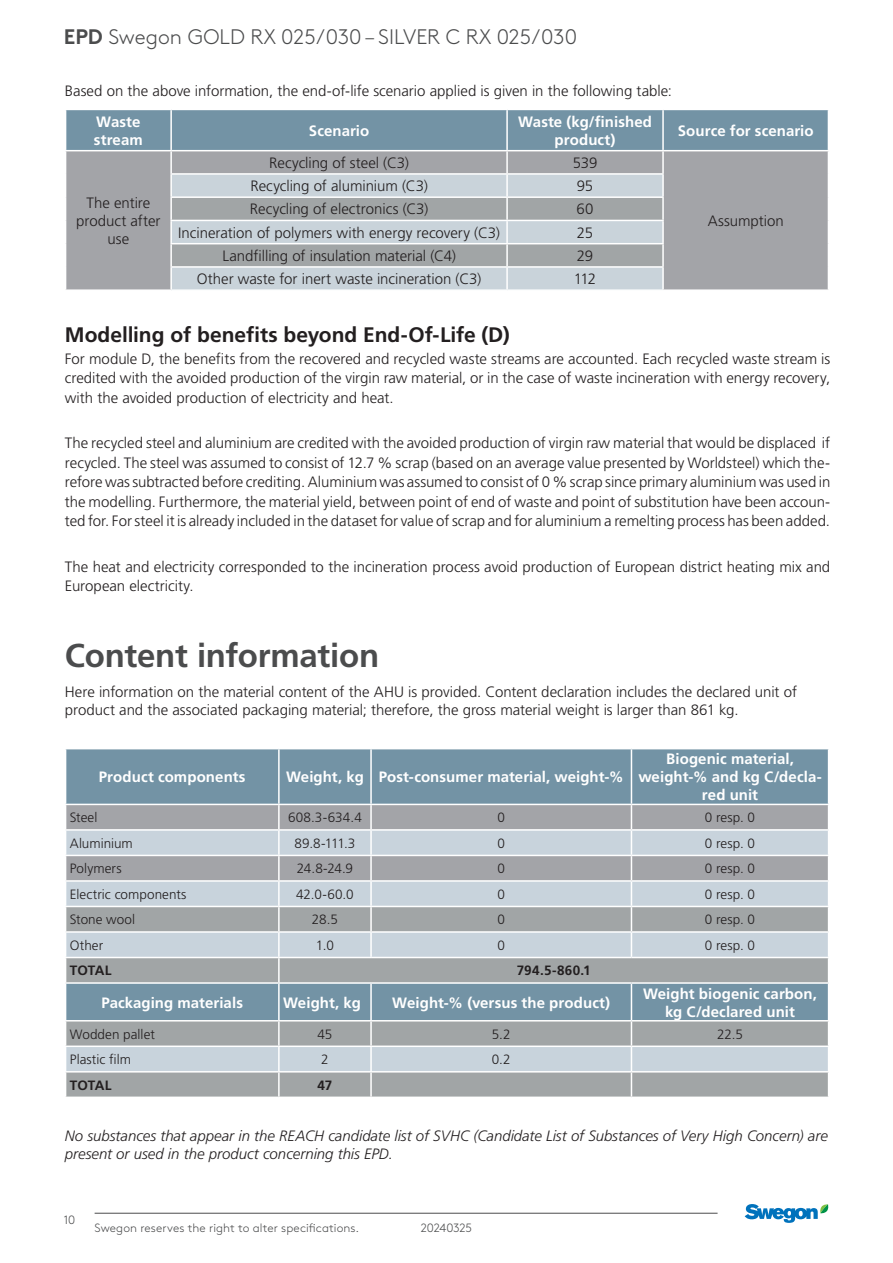
<style>
.page{position:relative;width:893px;height:1263px;background:#fff}
.page>*{position:absolute;margin:0;border:0;box-sizing:border-box;transform-origin:0 0}
.Headline_-_22_pkt_Grey{font:700 33px "Frutiger LT Pro";letter-spacing:-.01em;color:#4b4c4d}
.t1{font:300 21px "Swegon Brown";color:#4b4c4d}
.Headline_-_14_pkt{font:700 21px "Frutiger LT Pro";color:#231f20}
.Body_text{font:300 15px/19.5px "Frutiger LT Pro";color:#231f20;text-align:justify}
.Body_text-2{font:700 15px/18px "Frutiger LT Pro";letter-spacing:.005em;color:#fff;text-align:center}
.Headline_-_14_pkt-2{font:300 15px/18px "Frutiger LT Pro";letter-spacing:-.005em;color:#231f20}
.Headline_-_14_pkt-3{font:italic 300 15px/18px "Frutiger LT Pro";color:#231f20}
.Body_text-3{font:300 13.5px "Frutiger LT Pro";letter-spacing:.005em;color:#231f20}
.Body_text-4{font:700 13.5px "Frutiger LT Pro";color:#231f20}
.t2{font:300 12px "Swegon Brown";letter-spacing:.005em;color:#4b4c4d}
.t3{font:300 12px "Swegon Brown";letter-spacing:-.015em;color:#4b4c4d}
.s1{font-weight:700}
</style>
<div class="page">
<hr style="left:95px;top:1213px;width:623px;height:1px;background:#4b4c4d">
<svg style="left:745px;top:1204px;width:84px;height:19px"></svg>
<div style="left:66px;top:749px;width:762px;height:55px;background:#7393a5"></div>
<div style="left:66px;top:984px;width:762px;height:36px;background:#7393a5"></div>
<hr style="left:278px;top:749px;width:2px;height:55px;background:#fff">
<hr style="left:370px;top:749px;width:2px;height:55px;background:#fff">
<hr style="left:631px;top:749px;width:1px;height:55px;background:#fff">
<svg style="left:66px;top:805px;width:763px;height:177px;background:#b5bbc0"></svg>
<hr style="left:631px;top:984px;width:1px;height:36px;background:#fff">
<svg style="left:66px;top:1021px;width:763px;height:75px;background:#b2b8bb"></svg>
<hr style="left:65px;top:906px;width:214px;height:1px;background:#fff">
<hr style="left:65px;top:931px;width:214px;height:2px;background:#fff">
<hr style="left:65px;top:957px;width:214px;height:1px;background:#fff">
<hr style="left:279px;top:906px;width:92px;height:1px;background:#fff">
<hr style="left:279px;top:931px;width:92px;height:2px;background:#fff">
<hr style="left:279px;top:957px;width:92px;height:1px;background:#fff">
<hr style="left:278px;top:984px;width:2px;height:36px;background:#fff">
<hr style="left:371px;top:906px;width:260px;height:1px;background:#fff">
<hr style="left:631px;top:906px;width:198px;height:1px;background:#fff">
<hr style="left:371px;top:931px;width:260px;height:2px;background:#fff">
<hr style="left:631px;top:931px;width:198px;height:2px;background:#fff">
<hr style="left:371px;top:957px;width:260px;height:1px;background:#fff">
<hr style="left:631px;top:957px;width:198px;height:1px;background:#fff">
<hr style="left:370px;top:984px;width:2px;height:36px;background:#fff">
<svg style="left:66px;top:109px;width:763px;height:180px;background:#a5afb6"></svg>
<h2 class="t1" style="left:64px;top:22px;width:515px"><span class="s1">EPD</span> Swegon GOLD RX 025/030 – SILVER C RX 025/030</h2>
<p class="Body_text" style="left:65px;top:81px;width:609px">Based on the above information, the end-of-life scenario applied is given in the following table:</p>
<p class="Body_text-2" style="left:94px;top:112px;width:50px;text-align:left">Waste stream</p>
<p class="Body_text-2" style="left:309px;top:121px;width:62px">Scenario</p>
<p class="Body_text-2" style="left:518px;top:112px;width:135px">Waste (kg/finished product)</p>
<p class="Body_text-2" style="left:678px;top:121px;width:137px">Source for scenario</p>
<p class="Body_text" style="left:269px;top:153px;width:141px">Recycling of steel (C3)</p>
<p class="Body_text" style="left:573px;top:153px;width:26px">539</p>
<p class="Body_text" style="left:250px;top:176px;width:179px">Recycling of aluminium (C3)</p>
<p class="Body_text" style="left:577px;top:176px;width:18px">95</p>
<p class="Body_text" style="left:250px;top:200px;width:180px">Recycling of electronics (C3)</p>
<p class="Body_text" style="left:577px;top:200px;width:18px">60</p>
<p class="Body_text" style="left:178px;top:223px;width:323px">Incineration of polymers with energy recovery (C3)</p>
<p class="Body_text" style="left:577px;top:223px;width:18px">25</p>
<p class="Body_text" style="left:222px;top:246px;width:235px">Landfilling of insulation material (C4)</p>
<p class="Body_text" style="left:577px;top:246px;width:18px">29</p>
<p class="Body_text" style="left:197px;top:269px;width:286px">Other waste for inert waste incineration (C3)</p>
<p class="Body_text" style="left:574px;top:269px;width:24px">112</p>
<p class="Headline_-_14_pkt" style="left:65px;top:322px;width:446px">Modelling of benefits beyond End-Of-Life (D)</p>
<p class="Body_text" style="left:65px;top:349px;width:767px">For module D, the benefits from the recovered and recycled waste streams are accounted. Each recycled waste stream is credited with the avoided production of the virgin raw material, or in the case of waste incineration with energy recovery, with the avoided production of electricity and heat.</p>
<p class="Body_text" style="left:65px;top:433px;width:767px">The recycled steel and aluminium are credited with the avoided production of virgin raw material that would be displaced if recycled. The steel was assumed to consist of 12.7 % scrap (based on an average value presented by Worldsteel) which the&shy;refore was subtracted before crediting. Aluminium was assumed to consist of 0 % scrap since primary aluminium was used in the modelling. Furthermore, the material yield, between point of end of waste and point of substitution have been accoun&shy;ted for. For steel it is already included in the dataset for value of scrap and for aluminium a remelting process has been added.</p>
<p class="Body_text" style="left:65px;top:557px;width:767px">The heat and electricity corresponded to the incineration process avoid production of European district heating mix and<br>European electricity.</p>
<p class="Body_text" style="left:76px;top:194px;width:86px;line-height:18px;text-align:center">The entire product after use</p>
<p class="Body_text" style="left:708px;top:211px;width:78px">Assumption</p>
<p class="Headline_-_22_pkt_Grey" style="left:65px;top:635px;width:316px">Content information</p>
<p class="Headline_-_14_pkt-2" style="left:65px;top:683px;width:734px">Here information on the material content of the AHU is provided. Content declaration includes the declared unit of product and the associated packaging material; therefore, the gross material weight is larger than 861 kg.</p>
<p class="Body_text-2" style="left:99px;top:768px;width:148px">Product components</p>
<p class="Body_text-2" style="left:286px;top:768px;width:79px">Weight, kg</p>
<p class="Body_text-2" style="left:379px;top:768px;width:247px">Post-consumer material, weight-%</p>
<p class="Body_text-2" style="left:638px;top:750px;width:185px">Biogenic material, weight-% and kg C/decla&shy;red unit</p>
<p class="Body_text-3" style="left:70px;top:810px;width:29px">Steel</p>
<p class="Body_text-3" style="left:288px;top:810px;width:75px">608.3-634.4</p>
<p class="Body_text-3" style="left:497px;top:810px;width:9px">0</p>
<p class="Body_text-3" style="left:705px;top:810px;width:52px">0 resp. 0</p>
<p class="Body_text-3" style="left:70px;top:835px;width:65px">Aluminium</p>
<p class="Body_text-3" style="left:295px;top:835px;width:62px">89.8-111.3</p>
<p class="Body_text-3" style="left:497px;top:835px;width:9px">0</p>
<p class="Body_text-3" style="left:705px;top:835px;width:52px">0 resp. 0</p>
<p class="Body_text-3" style="left:70px;top:861px;width:53px">Polymers</p>
<p class="Body_text-3" style="left:297px;top:861px;width:58px">24.8-24.9</p>
<p class="Body_text-3" style="left:497px;top:861px;width:9px">0</p>
<p class="Body_text-3" style="left:705px;top:861px;width:52px">0 resp. 0</p>
<p class="Body_text-3" style="left:70px;top:886px;width:118px">Electric components</p>
<p class="Body_text-3" style="left:296px;top:886px;width:59px">42.0-60.0</p>
<p class="Body_text-3" style="left:497px;top:886px;width:9px">0</p>
<p class="Body_text-3" style="left:705px;top:886px;width:52px">0 resp. 0</p>
<p class="Body_text-3" style="left:70px;top:912px;width:67px">Stone wool</p>
<p class="Body_text-3" style="left:312px;top:912px;width:28px">28.5</p>
<p class="Body_text-3" style="left:497px;top:912px;width:9px">0</p>
<p class="Body_text-3" style="left:705px;top:912px;width:52px">0 resp. 0</p>
<p class="Body_text-3" style="left:70px;top:937px;width:35px">Other</p>
<p class="Body_text-3" style="left:316px;top:937px;width:19px">1.0</p>
<p class="Body_text-3" style="left:497px;top:937px;width:9px">0</p>
<p class="Body_text-3" style="left:705px;top:937px;width:52px">0 resp. 0</p>
<p class="Body_text-4" style="left:70px;top:962px;width:43px">TOTAL</p>
<p class="Body_text-4" style="left:517px;top:962px;width:76px">794.5-860.1</p>
<p class="Body_text-2" style="left:101px;top:993px;width:143px">Packaging materials</p>
<p class="Body_text-2" style="left:283px;top:993px;width:79px">Weight, kg</p>
<p class="Body_text-2" style="left:392px;top:993px;width:219px">Weight-% (versus the product)</p>
<p class="Body_text-2" style="left:643px;top:984px;width:175px">Weight biogenic carbon, kg C/declared unit</p>
<p class="Body_text-3" style="left:70px;top:1026px;width:87px">Wodden pallet</p>
<p class="Body_text-3" style="left:318px;top:1026px;width:16px">45</p>
<p class="Body_text-3" style="left:492px;top:1026px;width:20px">5.2</p>
<p class="Body_text-3" style="left:717px;top:1026px;width:27px">22.5</p>
<p class="Body_text-3" style="left:70px;top:1051px;width:63px">Plastic film</p>
<p class="Body_text-3" style="left:321px;top:1051px;width:9px">2</p>
<p class="Body_text-3" style="left:492px;top:1051px;width:20px">0.2</p>
<p class="Body_text-4" style="left:70px;top:1077px;width:43px">TOTAL</p>
<p class="Body_text-4" style="left:318px;top:1077px;width:16px">47</p>
<p class="Headline_-_14_pkt-3" style="left:65px;top:1127px;width:764px">No substances that appear in the REACH candidate list of SVHC (Candidate List of Substances of Very High Concern) are present or used in the product concerning this EPD.</p>
<p class="t2" style="left:64px;top:1211px;width:13px">10</p>
<p class="t2" style="left:95px;top:1219px;width:266px">Swegon reserves the right to alter specifications.</p>
<p class="t3" style="left:421px;top:1219px;width:53px">20240325</p>
</div>
